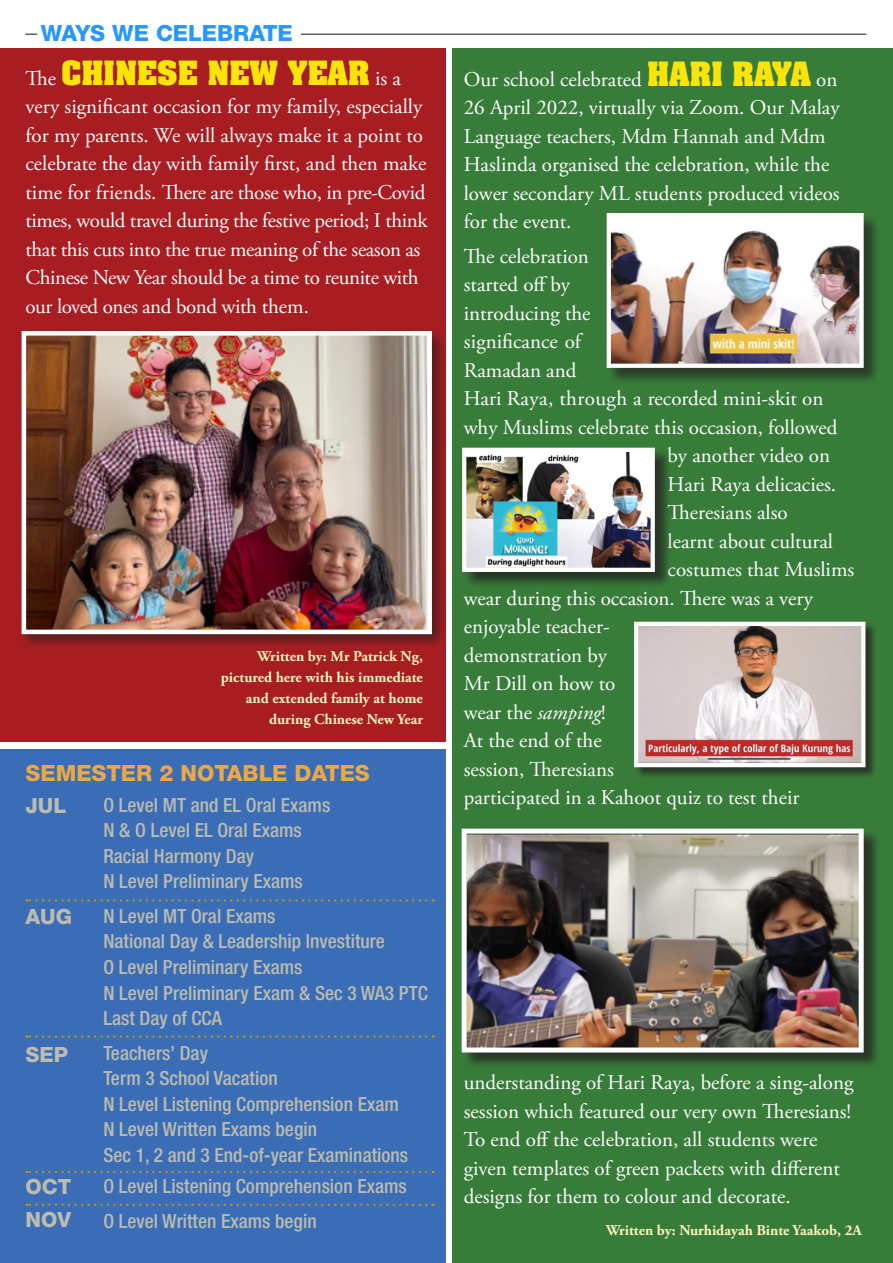
<style>
.page{position:relative;width:893px;height:1263px;background:#fff}
.page>*{position:absolute;margin:0;border:0;box-sizing:border-box;transform-origin:0 0}
.Fave_place_is{font:700 28.5px "Aachen CE";color:#fbe509}
.Fave_place_is-2{font:800 22.35px "Helvetica Neue LT Std";color:#eba848}
.Fave_place_is-3{font:800 22.35px "Helvetica Neue LT Std";color:#2597ff}
.Fave_place_is-4{font:21px/28.5px "Adobe Garamond Pro";color:#fff}
.Fave_place_is-5{font:21px/28.5px "Adobe Garamond Pro";letter-spacing:-.02em;color:#fff}
.Fave_place_is-6{font:800 21px "Helvetica Neue LT Std";color:#bcbcb0}
.Fave_place_is-7{font:500 condensed 19.5px "Helvetica Neue LT Std";color:#bcbcb0}
.Fave_place_is-8{font:700 15px/21px "Adobe Garamond Pro";color:#fff5be;text-align:right}
.s1{font-family:"Adobe Garamond Pro";font-weight:400;font-size:21px;color:#fff}
.s2{font-family:"Aachen CE";font-weight:700;font-size:28.5px;color:#fbe509}
.s3{font-style:italic}
</style>
<div class="page">
<div style="left:0;top:48px;width:445px;height:694px;background:#a71d21"></div>
<div style="left:0;top:750px;width:445px;height:513px;background:#3a6db5"></div>
<div style="left:452px;top:48px;width:441px;height:1215px;background:#387c3a"></div>
<svg style="left:27px;top:1204px;width:399px;height:2px"></svg>
<svg style="left:27px;top:1171px;width:399px;height:2px"></svg>
<svg style="left:27px;top:1035px;width:399px;height:2px"></svg>
<svg style="left:27px;top:899px;width:399px;height:2px"></svg>
<hr style="left:301px;top:33px;width:565px;height:2px;background:#636366">
<svg style="left:26px;top:33px;width:11px;height:2px"></svg>
<div style="left:20px;top:329px;width:427px;height:320px;background:#231f20;opacity:.59"></div>
<img style="left:28px;top:337px;width:398px;height:291px">
<div style="left:22px;top:331px;width:410px;height:303px;border:5px solid #fff"></div>
<div style="left:607px;top:214px;width:274px;height:171px;background:#231f20;opacity:.65"></div>
<img style="left:612px;top:218px;width:247px;height:145px">
<div style="left:607px;top:213px;width:257px;height:155px;border:4px solid #fff"></div>
<div style="left:463px;top:448px;width:209px;height:141px;background:#231f20;opacity:.75"></div>
<img style="left:467px;top:453px;width:183px;height:114px">
<div style="left:462px;top:448px;width:193px;height:124px;border:4px solid #fff"></div>
<div style="left:462px;top:829px;width:419px;height:241px;background:#231f20;opacity:.75"></div>
<img style="left:468px;top:835px;width:390px;height:211px">
<div style="left:462px;top:829px;width:402px;height:223px;border:5px solid #fff"></div>
<div style="left:635px;top:623px;width:242px;height:156px;background:#231f20;opacity:.75"></div>
<img style="left:639px;top:627px;width:221px;height:135px">
<div style="left:634px;top:622px;width:231px;height:145px;border:4px solid #fff"></div>
<p class="Fave_place_is-3" style="left:41px;top:20px;width:254px">WAYS WE CELEBRATE</p>
<p class="Fave_place_is" style="left:26px;top:52px;width:377px"><span class="s1">The</span> CHINESE NEW YEAR <span class="s1">is a</span></p>
<p class="Fave_place_is-5" style="left:26px;top:93px;width:403px">very significant occasion for my family, especially for my parents. We will always make it a point to celebrate the day with family first, and then make time for friends. There are those who, in pre-Covid times, would travel during the festive period; I think that this cuts into the true meaning of the season as Chinese New Year should be a time to reunite with our loved ones and bond with them.</p>
<p class="Fave_place_is-8" style="left:221px;top:646px;width:204px">Written by: Mr Patrick Ng, pictured here with his immediate and extended family at home during Chinese New Year</p>
<p class="Fave_place_is-2" style="left:26px;top:760px;width:346px">SEMESTER 2 NOTABLE DATES</p>
<p class="Fave_place_is-6" style="left:26px;top:793px;width:42px">JUL</p>
<p class="Fave_place_is-7" style="left:103px;top:793px;width:228px">O Level MT and EL Oral Exams</p>
<p class="Fave_place_is-7" style="left:103px;top:819px;width:200px">N &amp; O Level EL Oral Exams</p>
<p class="Fave_place_is-7" style="left:103px;top:844px;width:152px">Racial Harmony Day</p>
<p class="Fave_place_is-7" style="left:103px;top:870px;width:201px">N Level Preliminary Exams</p>
<p class="Fave_place_is-7" style="left:103px;top:904px;width:174px">N Level MT Oral Exams</p>
<p class="Fave_place_is-7" style="left:103px;top:930px;width:283px">National Day &amp; Leadership Investiture</p>
<p class="Fave_place_is-7" style="left:103px;top:955px;width:201px">O Level Preliminary Exams</p>
<p class="Fave_place_is-7" style="left:103px;top:981px;width:326px">N Level Preliminary Exam &amp; Sec 3 WA3 PTC</p>
<p class="Fave_place_is-7" style="left:103px;top:1006px;width:120px">Last Day of CCA</p>
<p class="Fave_place_is-7" style="left:103px;top:1041px;width:106px">Teachers’ Day</p>
<p class="Fave_place_is-7" style="left:103px;top:1066px;width:176px">Term 3 School Vacation</p>
<p class="Fave_place_is-7" style="left:103px;top:1092px;width:297px">N Level Listening Comprehension Exam</p>
<p class="Fave_place_is-7" style="left:103px;top:1117px;width:215px">N Level Written Exams begin</p>
<p class="Fave_place_is-7" style="left:103px;top:1143px;width:306px">Sec 1, 2 and 3 End-of-year Examinations</p>
<p class="Fave_place_is-7" style="left:103px;top:1174px;width:305px">O Level Listening Comprehension Exams</p>
<p class="Fave_place_is-7" style="left:103px;top:1209px;width:215px">O Level Written Exams begin</p>
<p class="Fave_place_is-6" style="left:26px;top:904px;width:48px">AUG</p>
<p class="Fave_place_is-6" style="left:26px;top:1042px;width:44px">SEP</p>
<p class="Fave_place_is-6" style="left:26px;top:1174px;width:47px">OCT</p>
<p class="Fave_place_is-6" style="left:26px;top:1207px;width:47px">NOV</p>
<p class="Fave_place_is-4" style="left:464px;top:65px;width:377px">Our school celebrated <span class="s2">HARI RAYA</span> on 26 April 2022, virtually via Zoom. Our Malay Language teachers, Mdm Hannah and Mdm Haslinda organised the celebration, while the lower secondary ML students produced videos for the event.</p>
<p class="Fave_place_is-4" style="left:464px;top:242px;width:127px">The celebration</p>
<p class="Fave_place_is-4" style="left:464px;top:271px;width:108px">started off by</p>
<p class="Fave_place_is-4" style="left:464px;top:299px;width:128px">introducing the</p>
<p class="Fave_place_is-4" style="left:464px;top:328px;width:119px">significance of</p>
<p class="Fave_place_is-4" style="left:464px;top:356px;width:114px">Ramadan and</p>
<p class="Fave_place_is-4" style="left:464px;top:385px;width:361px">Hari Raya, through a recorded mini-skit on</p>
<p class="Fave_place_is-4" style="left:464px;top:413px;width:375px">why Muslims celebrate this occasion, followed</p>
<p class="Fave_place_is-4" style="left:668px;top:442px;width:164px">by another video on</p>
<p class="Fave_place_is-4" style="left:668px;top:470px;width:170px">Hari Raya delicacies.</p>
<p class="Fave_place_is-4" style="left:668px;top:499px;width:122px">Theresians also</p>
<p class="Fave_place_is-4" style="left:668px;top:527px;width:167px">learnt about cultural</p>
<p class="Fave_place_is-4" style="left:668px;top:556px;width:188px">costumes that Muslims</p>
<p class="Fave_place_is-4" style="left:464px;top:584px;width:351px">wear during this occasion. There was a very</p>
<p class="Fave_place_is-4" style="left:464px;top:613px;width:148px">enjoyable teacher-</p>
<p class="Fave_place_is-4" style="left:464px;top:641px;width:145px">demonstration by</p>
<p class="Fave_place_is-4" style="left:464px;top:670px;width:153px">Mr Dill on how to</p>
<p class="Fave_place_is-4" style="left:464px;top:698px;width:144px">wear the <span class="s3">samping</span>!</p>
<p class="Fave_place_is-4" style="left:464px;top:727px;width:139px">At the end of the</p>
<p class="Fave_place_is-4" style="left:464px;top:755px;width:152px">session, Theresians</p>
<p class="Fave_place_is-4" style="left:464px;top:784px;width:337px">participated in a Kahoot quiz to test their</p>
<p class="Fave_place_is-4" style="left:464px;top:1069px;width:391px">understanding of Hari Raya, before a sing-along session which featured our very own Theresians!<br>To end off the celebration, all students were given templates of green packets with different designs for them to colour and decorate.</p>
<p class="Fave_place_is-8" style="left:606px;top:1220px;width:257px">Written by: Nurhidayah Binte Yaakob, 2A</p>
</div>
